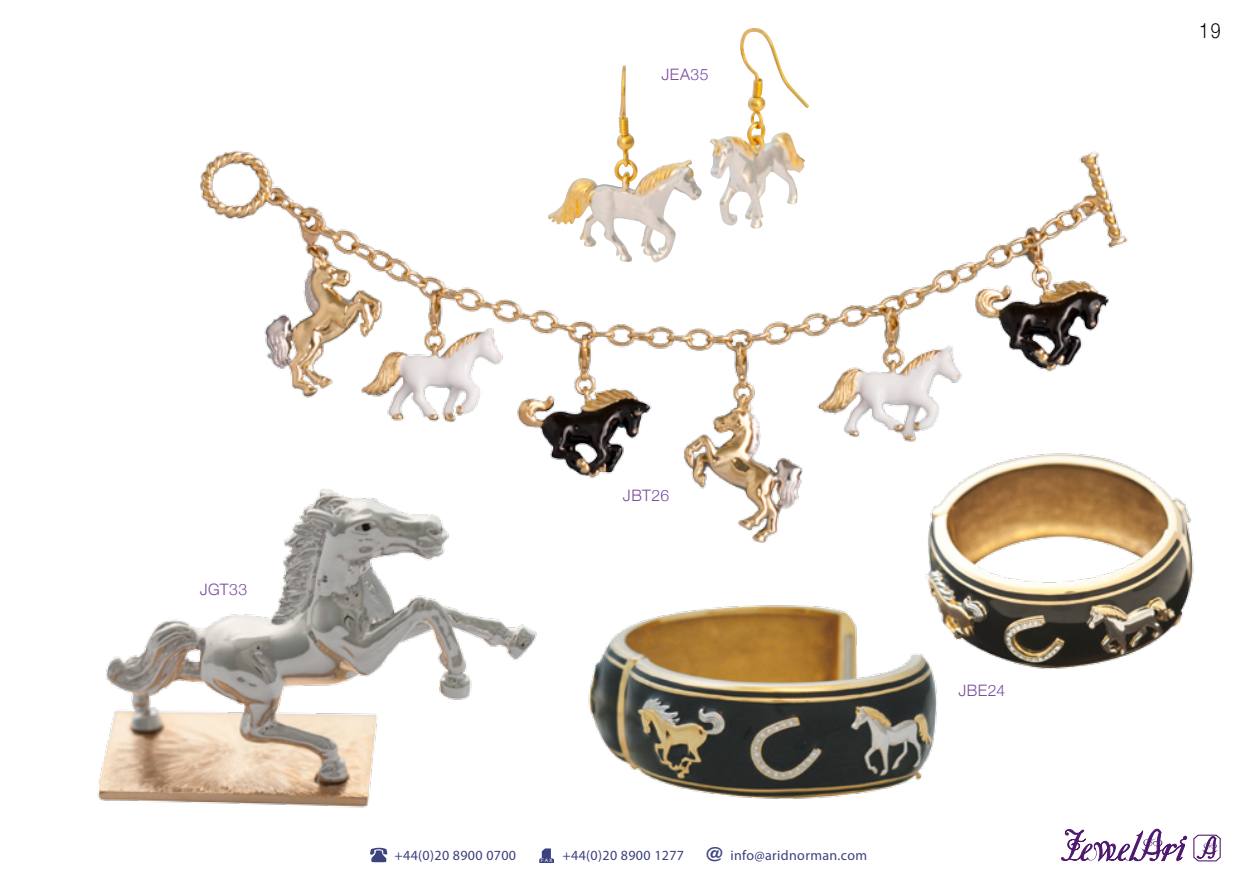
<style>
.page{position:relative;width:1241px;height:874px;background:#fff}
.page>*{position:absolute;margin:0;border:0;box-sizing:border-box;transform-origin:0 0}
.t1{font:300 21px "Helvetica Neue";color:#000;scale:.84 1}
.t2{font:300 15.75px "Helvetica Neue";letter-spacing:.03em;color:#7a4a9e}
.t3{font:14px "Myriad Pro";letter-spacing:.025em;color:#3c407d}
.t4{font:4.73px "Helvetica";color:#fff;scale:1.09 1}
.s1{font-family:"Helvetica";font-weight:700;font-size:18.2px;color:#3c417f}
</style>
<div class="page">
<svg style="left:370px;top:847px;width:17px;height:14px"></svg>
<svg style="left:539px;top:848px;width:15px;height:14px"></svg>
<svg style="left:1061px;top:828px;width:125px;height:34px"></svg>
<svg style="left:1193px;top:834px;width:27px;height:27px"></svg>
<img style="left:200px;top:150px;width:928px;height:393px">
<img style="left:588px;top:605px;width:349px;height:194px">
<img style="left:97px;top:477px;width:445px;height:331px">
<img style="left:913px;top:447px;width:281px;height:238px">
<img style="left:547px;top:93px;width:128px;height:169px">
<img style="left:709px;top:28px;width:96px;height:200px">
<p class="t2" style="left:661px;top:61px;width:49px">JEA35</p>
<p class="t2" style="left:200px;top:576px;width:49px">JGT33</p>
<p class="t2" style="left:623px;top:482px;width:48px">JBT26</p>
<p class="t3" style="left:394px;top:846px;width:123px">+44(0)20 8900 0700</p>
<p class="t4" style="left:540px;top:856px;width:12px">FAX</p>
<p class="t3" style="left:562px;top:846px;width:306px">+44(0)20 8900 1277 <span class="s1">@</span> info@aridnorman.com</p>
<p class="t2" style="left:958px;top:677px;width:48px">JBE24</p>
<h1 class="t1" style="left:1198px;top:13px;width:27px">19</h1>
</div>
